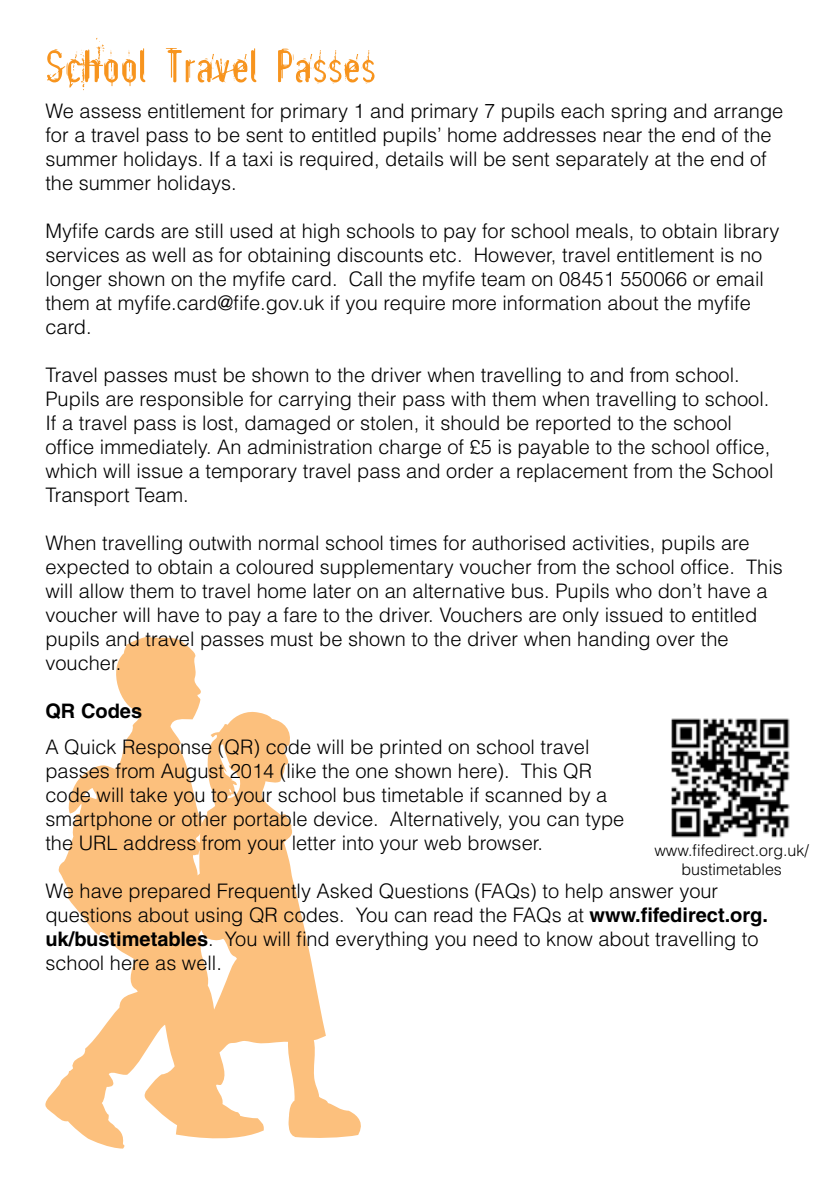
<style>
.page{position:relative;width:840px;height:1191px;background:#fff}
.page>*{position:absolute;margin:0;border:0;box-sizing:border-box;transform-origin:0 0}
.t1{font:50px "Astonished";color:#f7941e}
.t2{font:300 20px/24px "Helvetica";color:#000}
.t3{font:700 20px "Helvetica";color:#000}
.t4{font:300 16px/19.2px "Helvetica";color:#000;text-align:center}
.s1{font-weight:700}
</style>
<div class="page">
<svg style="left:45px;top:636px;width:316px;height:512px"></svg>
<img style="left:671px;top:718px;width:119px;height:120px">
<h1 class="t1" style="left:45px;top:38px;width:332px">School Travel Passes</h1>
<p class="t2" style="left:45px;top:99px;width:739px">We assess entitlement for primary 1 and primary 7 pupils each spring and arrange for a travel pass to be sent to entitled pupils’ home addresses near the end of the summer holidays. If a taxi is required, details will be sent separately at the end of the summer holidays.</p>
<p class="t2" style="left:45px;top:219px;width:735px">Myfife cards are still used at high schools to pay for school meals, to obtain library services as well as for obtaining discounts etc. However, travel entitlement is no longer shown on the myfife card. Call the myfife team on 08451 550066 or email them at myfife.card@fife.gov.uk if you require more information about the myfife card.</p>
<p class="t2" style="left:45px;top:363px;width:729px">Travel passes must be shown to the driver when travelling to and from school.<br>Pupils are responsible for carrying their pass with them when travelling to school.<br>If a travel pass is lost, damaged or stolen, it should be reported to the school office immediately. An administration charge of £5 is payable to the school office, which will issue a temporary travel pass and order a replacement from the School Transport Team.</p>
<p class="t2" style="left:45px;top:531px;width:738px">When travelling outwith normal school times for authorised activities, pupils are expected to obtain a coloured supplementary voucher from the school office. This will allow them to travel home later on an alternative bus. Pupils who don’t have a voucher will have to pay a fare to the driver. Vouchers are only issued to entitled pupils and travel passes must be shown to the driver when handing over the voucher.</p>
<p class="t3" style="left:45px;top:699px;width:98px">QR Codes</p>
<p class="t2" style="left:45px;top:734px;width:580px">A Quick Response (QR) code will be printed on school travel passes from August 2014 (like the one shown here). This QR code will take you to your school bus timetable if scanned by a smartphone or other portable device. Alternatively, you can type the URL address from your letter into your web browser.</p>
<p class="t2" style="left:45px;top:878px;width:723px">We have prepared Frequently Asked Questions (FAQs) to help answer your questions about using QR codes. You can read the FAQs at <span class="s1">www.fifedirect.org. uk/bustimetables</span>. You will find everything you need to know about travelling to school here as well.</p>
<p class="t4" style="left:654px;top:840px;width:156px">www.fifedirect.org.uk/ bustimetables</p>
</div>
